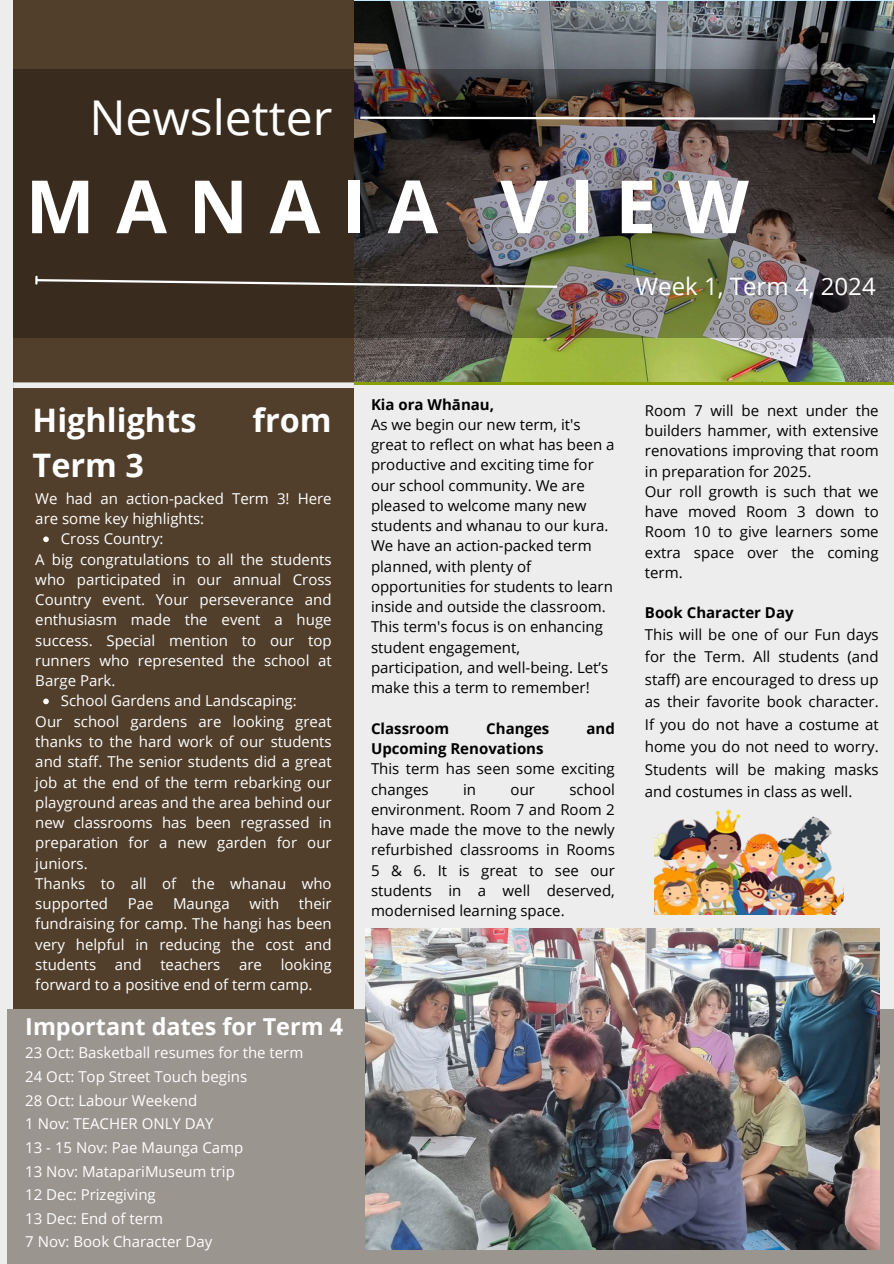
<style>
.page{position:relative;width:894px;height:1264px;background:#fff}
.page>*{position:absolute;margin:0;border:0;box-sizing:border-box;transform-origin:0 0}
.t1{font:700 73.5px "Open Sans";letter-spacing:.29em;color:#fff}
.t2{font:48px "Open Sans";color:#fff}
.t3{font:700 32.4px "Open Sans";color:#fff}
.t4{font:24px "Open Sans";color:#fff}
.t5{font:700 23.4px "Open Sans";color:#fff}
.t6{font:15px/20.2px "Open Sans";color:#000;text-align:justify}
.t7{font:15px/20.2px "Open Sans";color:#fff;text-align:justify}
.t8{font:700 15px "Open Sans";color:#000}
</style>
<div class="page">
<div style="left:0;top:0;width:893px;height:1263px;background:#ededed"></div>
<img style="left:354px;top:1px;width:539px;height:380px">
<div style="left:13px;top:0;width:341px;height:1262px;background:#513f2c"></div>
<img style="left:13px;top:69px;width:880px;height:268px">
<svg style="left:358px;top:115px;width:517px;height:7px;background:#736d6b"></svg>
<svg style="left:35px;top:277px;width:524px;height:12px;background:#625a50"></svg>
<div style="left:13px;top:382px;width:341px;height:6px;background:#ededed"></div>
<svg style="left:43px;top:536px;width:6px;height:6px"></svg>
<svg style="left:43px;top:698px;width:6px;height:6px"></svg>
<div style="left:7px;top:1008px;width:886px;height:255px;background:#9b958f"></div>
<img style="left:365px;top:928px;width:513px;height:321px">
<img style="left:654px;top:809px;width:189px;height:105px">
<h5 class="t2" style="left:89px;top:84px;width:244px">Newsletter</h5>
<h1 class="t1" style="left:25px;top:155px;width:724px">MANAIA VIEW</h1>
<p class="t4" style="left:635px;top:269px;width:241px">Week 1, Term 4, 2024</p>
<p class="t3" style="left:33px;top:397px;width:165px">Highlights</p>
<p class="t3" style="left:252px;top:397px;width:81px">from</p>
<p class="t3" style="left:33px;top:442px;width:113px">Term 3</p>
<p class="t7" style="left:35px;top:488px;width:298px">We had an action-packed Term 3! Here are some key highlights:</p>
<p class="t7" style="left:61px;top:528px;width:104px">Cross Country:</p>
<p class="t7" style="left:35px;top:548px;width:298px">A big congratulations to all the students who participated in our annual Cross Country event. Your perseverance and enthusiasm made the event a huge success. Special mention to our top runners who represented the school at Barge Park.</p>
<p class="t7" style="left:61px;top:690px;width:237px">School Gardens and Landscaping:</p>
<p class="t7" style="left:35px;top:710px;width:298px">Our school gardens are looking great thanks to the hard work of our students and staff. The senior students did a great job at the end of the term rebarking our playground areas and the area behind our new classrooms has been regrassed in preparation for a new garden for our juniors.</p>
<p class="t7" style="left:35px;top:872px;width:298px">Thanks to all of the whanau who supported</p>
<p class="t7" style="left:35px;top:893px;width:298px;text-indent:263px">their fundraising for camp. The hangi has been very helpful in reducing the cost and students and teachers are looking forward to a positive end of term camp.</p>
<p class="t7" style="left:128px;top:893px;width:27px">Pae</p>
<p class="t7" style="left:173px;top:893px;width:58px">Maunga</p>
<p class="t7" style="left:249px;top:893px;width:31px">with</p>
<p class="t5" style="left:25px;top:1009px;width:319px">Important dates for Term 4</p>
<p class="t7" style="left:25px;top:1042px;width:279px">23 Oct: Basketball resumes for the term</p>
<p class="t7" style="left:25px;top:1066px;width:223px">24 Oct: Top Street Touch begins</p>
<p class="t7" style="left:25px;top:1089px;width:173px">28 Oct: Labour Weekend</p>
<p class="t7" style="left:25px;top:1113px;width:190px">1 Nov: TEACHER ONLY DAY</p>
<p class="t7" style="left:25px;top:1136px;width:219px">13 - 15 Nov: Pae Maunga Camp</p>
<p class="t7" style="left:25px;top:1160px;width:211px">13 Nov: MatapariMuseum trip</p>
<p class="t7" style="left:25px;top:1184px;width:132px">12 Dec: Prizegiving</p>
<h4 class="t7" style="left:25px;top:1207px;width:139px">13 Dec: End of term</h4>
<p class="t7" style="left:25px;top:1231px;width:188px">7 Nov: Book Character Day</p>
<p class="t8" style="left:371px;top:393px;width:125px">Kia ora Whānau,</p>
<p class="t6" style="left:371px;top:414px;width:245px;text-align:left">As we begin our new term, it's great to reflect on what has been a productive and exciting time for our school community. We are pleased to welcome many new students and whanau to our kura.<br>We have an action-packed term planned, with plenty of opportunities for students to learn inside and outside the classroom.<br>This term's focus is on enhancing student engagement, participation, and well-being. Let’s make this a term to remember!</p>
<p class="t8" style="left:371px;top:717px;width:80px">Classroom</p>
<p class="t8" style="left:486px;top:717px;width:65px">Changes</p>
<p class="t8" style="left:586px;top:717px;width:30px">and</p>
<p class="t8" style="left:371px;top:738px;width:174px">Upcoming Renovations</p>
<p class="t6" style="left:371px;top:758px;width:245px">This term has seen some exciting changes</p>
<p class="t6" style="left:371px;top:778px;width:245px;text-indent:198px">school environment. Room 7 and Room 2 have made the move to the newly refurbished classrooms in Rooms 5 &amp; 6. It is great to see our students in a well deserved, modernised learning space.</p>
<p class="t6" style="left:463px;top:778px;width:14px">in</p>
<p class="t6" style="left:510px;top:778px;width:26px">our</p>
<p class="t6" style="left:644px;top:400px;width:235px">Room 7 will be next under the builders hammer, with extensive renovations improving that room in preparation for 2025.</p>
<p class="t6" style="left:644px;top:481px;width:235px">Our roll growth is such that we have moved Room 3 down to Room 10 to give learners some extra space over the coming term.</p>
<p class="t8" style="left:644px;top:602px;width:150px">Book Character Day</p>
<p class="t6" style="left:644px;top:622px;width:235px;line-height:22.5px">This will be one of our Fun days for the Term. All students (and staff) are encouraged to dress up as their favorite book character.<br>If you do not have a costume at home you do not need to worry.<br>Students will be making masks and costumes in class as well.</p>
</div>
